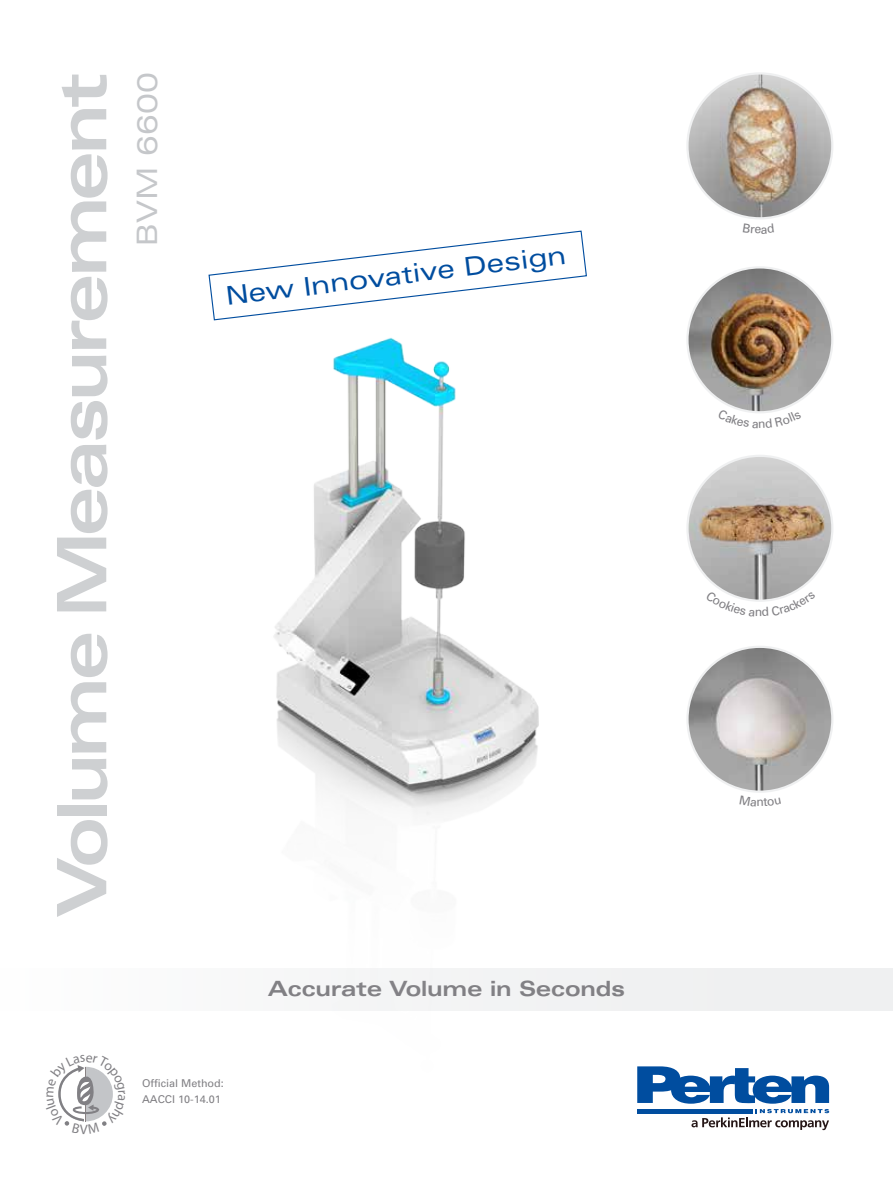
<style>
.page{position:relative;width:893px;height:1191px;background:#fff}
.page>*{position:absolute;margin:0;border:0;box-sizing:border-box;transform-origin:0 0}
.t1{font:700 expanded 68.25px "Univers";letter-spacing:-.055em;color:#ced0d2}
.t2{font:expanded 28.2px "Univers";color:#c5c7ca}
.t3{font:expanded 25.8px "Univers";color:#004d9f}
.t4{font:700 expanded 21px "Univers";letter-spacing:-.01em;color:#818084}
.t5{font:10.8px/15.6px "Univers";color:#818084}
</style>
<div class="page">
<div style="left:0;top:968px;width:893px;height:42px;background:#eff0f1"></div>
<img style="left:687px;top:647px;width:145px;height:144px;border-radius:72px">
<img style="left:687px;top:73px;width:145px;height:145px;border-radius:72px">
<img style="left:687px;top:456px;width:145px;height:144px;border-radius:72px">
<img style="left:687px;top:267px;width:145px;height:145px;border-radius:72px">
<img style="left:274px;top:337px;width:321px;height:674px">
<svg style="left:637px;top:1066px;width:192px;height:37px"></svg>
<hr style="left:637px;top:1109px;width:116px;height:4px;background:#004d9f">
<svg style="left:691px;top:1109px;width:138px;height:21px"></svg>
<svg style="left:208px;top:230px;width:379px;height:91px"></svg>
<svg style="left:737px;top:409px;width:46px;height:4px"></svg>
<svg style="left:721px;top:590px;width:78px;height:12px"></svg>
<svg style="left:58px;top:1065px;width:55px;height:61px"></svg>
<h1 class="t1" style="left:43px;top:917px;width:847px;rotate:-90deg">Volume Measurement</h1>
<h2 class="t2" style="left:130px;top:246px;width:175px;rotate:-90deg">BVM 6600</h2>
<h3 class="t3" style="left:224px;top:281px;width:344px;rotate:-7deg">New Innovative Design</h3>
<h3 class="t4" style="left:268px;top:976px;width:359px">Accurate Volume in Seconds</h3>
<p class="t5" style="left:142px;top:1075px;width:83px">Official Method:<br>AACCI 10-14.01</p>
</div>
